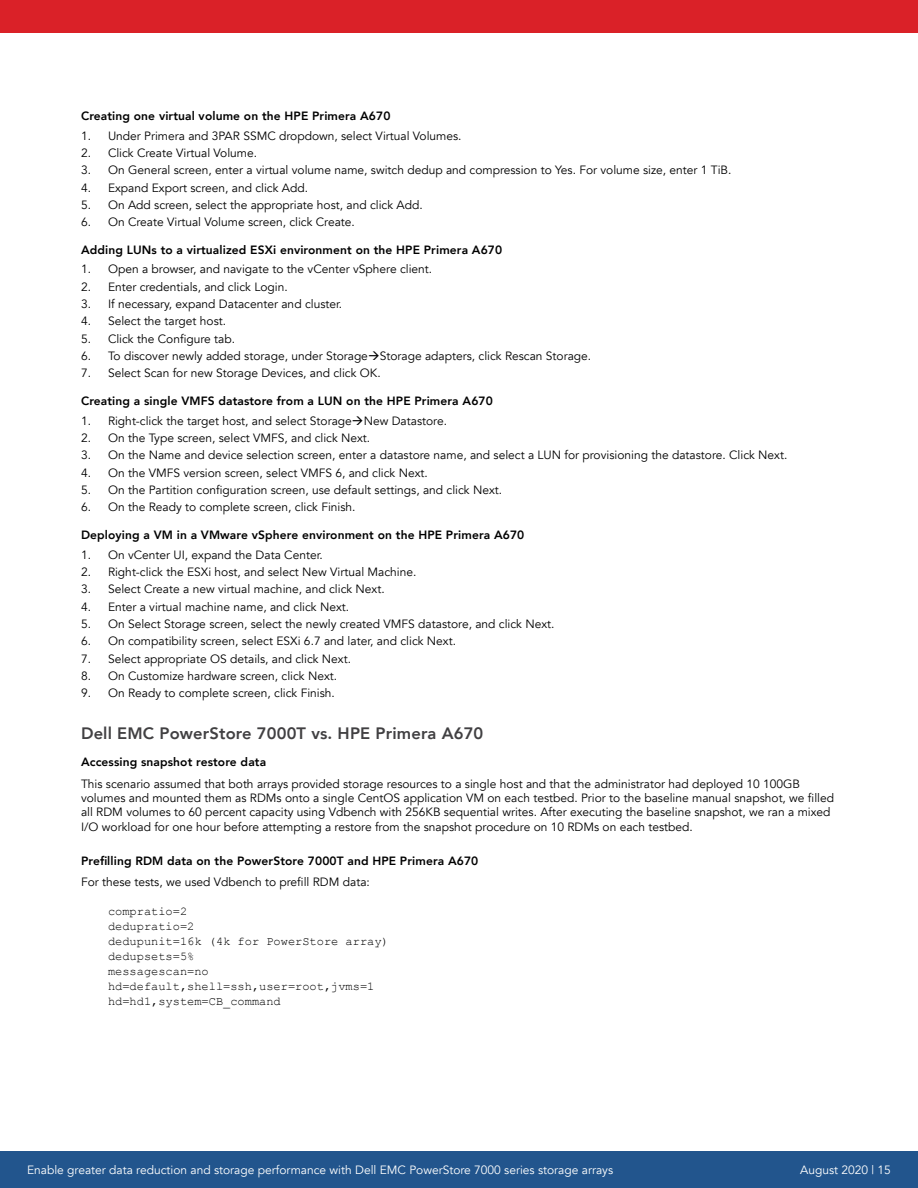
<style>
.page{position:relative;width:918px;height:1188px;background:#fff}
.page>*{position:absolute;margin:0;border:0;box-sizing:border-box;transform-origin:0 0}
.t1{font:800 16.5px "Avenir";letter-spacing:.01em;color:#414042}
.t2{font:12px/14.4px "Avenir";color:#000}
.t3{font:800 12px "Avenir";letter-spacing:.01em;color:#000}
.t4{font:12px/15px "Courier New";color:#000}
.t5{font:12px "Avenir";color:#fff}
</style>
<div class="page">
<div style="left:0;top:1151px;width:918px;height:37px;background:#22558d"></div>
<div style="left:0;top:0;width:918px;height:32px;background:#da2128"></div>
<p class="t3" style="left:81px;top:106px;width:311px">Creating one virtual volume on the HPE Primera A670</p>
<p class="t2" style="left:81px;top:128px;width:382px">1. Under Primera and 3PAR SSMC dropdown, select Virtual Volumes.</p>
<p class="t2" style="left:81px;top:146px;width:178px">2. Click Create Virtual Volume.</p>
<p class="t2" style="left:81px;top:163px;width:652px">3. On General screen, enter a virtual volume name, switch dedup and compression to Yes. For volume size, enter 1 TiB.</p>
<p class="t2" style="left:81px;top:180px;width:229px">4. Expand Export screen, and click Add.</p>
<p class="t2" style="left:81px;top:198px;width:343px">5. On Add screen, select the appropriate host, and click Add.</p>
<p class="t2" style="left:81px;top:215px;width:275px">6. On Create Virtual Volume screen, click Create.</p>
<p class="t3" style="left:81px;top:240px;width:423px">Adding LUNs to a virtualized ESXi environment on the HPE Primera A670</p>
<p class="t2" style="left:81px;top:262px;width:353px">1. Open a browser, and navigate to the vCenter vSphere client.</p>
<p class="t2" style="left:81px;top:280px;width:208px">2. Enter credentials, and click Login.</p>
<p class="t2" style="left:81px;top:297px;width:263px">3. If necessary, expand Datacenter and cluster.</p>
<p class="t2" style="left:81px;top:314px;width:147px">4. Select the target host.</p>
<p class="t2" style="left:81px;top:332px;width:156px">5. Click the Configure tab.</p>
<p class="t2" style="left:81px;top:349px;width:512px">6. To discover newly added storage, under Storage→Storage adapters, click Rescan Storage.</p>
<p class="t2" style="left:81px;top:366px;width:301px">7. Select Scan for new Storage Devices, and click OK.</p>
<p class="t3" style="left:81px;top:392px;width:413px">Creating a single VMFS datastore from a LUN on the HPE Primera A670</p>
<p class="t2" style="left:81px;top:414px;width:368px">1. Right-click the target host, and select Storage→New Datastore.</p>
<p class="t2" style="left:81px;top:431px;width:291px">2. On the Type screen, select VMFS, and click Next.</p>
<p class="t2" style="left:81px;top:448px;width:708px">3. On the Name and device selection screen, enter a datastore name, and select a LUN for provisioning the datastore. Click Next.</p>
<p class="t2" style="left:81px;top:466px;width:348px">4. On the VMFS version screen, select VMFS 6, and click Next.</p>
<p class="t2" style="left:81px;top:483px;width:423px">5. On the Partition configuration screen, use default settings, and click Next.</p>
<p class="t2" style="left:81px;top:500px;width:276px">6. On the Ready to complete screen, click Finish.</p>
<p class="t3" style="left:81px;top:526px;width:445px">Deploying a VM in a VMware vSphere environment on the HPE Primera A670</p>
<p class="t2" style="left:81px;top:548px;width:243px">1. On vCenter UI, expand the Data Center.</p>
<p class="t2" style="left:81px;top:565px;width:337px">2. Right-click the ESXi host, and select New Virtual Machine.</p>
<p class="t2" style="left:81px;top:582px;width:305px">3. Select Create a new virtual machine, and click Next.</p>
<p class="t2" style="left:81px;top:600px;width:270px">4. Enter a virtual machine name, and click Next.</p>
<p class="t2" style="left:81px;top:617px;width:475px">5. On Select Storage screen, select the newly created VMFS datastore, and click Next.</p>
<p class="t2" style="left:81px;top:634px;width:377px">6. On compatibility screen, select ESXi 6.7 and later, and click Next.</p>
<p class="t2" style="left:81px;top:652px;width:272px">7. Select appropriate OS details, and click Next.</p>
<p class="t2" style="left:81px;top:669px;width:258px">8. On Customize hardware screen, click Next.</p>
<p class="t2" style="left:81px;top:686px;width:255px">9. On Ready to complete screen, click Finish.</p>
<h1 class="t1" style="left:81px;top:720px;width:404px">Dell EMC PowerStore 7000T vs. HPE Primera A670</h1>
<p class="t3" style="left:81px;top:753px;width:187px">Accessing snapshot restore data</p>
<p class="t2" style="left:81px;top:776px;width:755px">This scenario assumed that both arrays provided storage resources to a single host and that the administrator had deployed 10 100GB volumes and mounted them as RDMs onto a single CentOS application VM on each testbed. Prior to the baseline manual snapshot, we filled all RDM volumes to 60 percent capacity using Vdbench with 256KB sequential writes. After executing the baseline snapshot, we ran a mixed I/O workload for one hour before attempting a restore from the snapshot procedure on 10 RDMs on each testbed.</p>
<p class="t3" style="left:81px;top:852px;width:399px">Prefilling RDM data on the PowerStore 7000T and HPE Primera A670</p>
<p class="t2" style="left:81px;top:875px;width:290px">For these tests, we used Vdbench to prefill RDM data:</p>
<p class="t4" style="left:108px;top:903px;width:282px">compratio=2<br>dedupratio=2<br>dedupunit=16k (4k for PowerStore array) dedupsets=5%<br>messagescan=no hd=default,shell=ssh,user=root,jvms=1 hd=hd1,system=CB_command</p>
<p class="t5" style="left:27px;top:1163px;width:588px">Enable greater data reduction and storage performance with Dell EMC PowerStore 7000 series storage arrays</p>
<p class="t5" style="left:800px;top:1163px;width:92px">August 2020 | 15</p>
</div>
